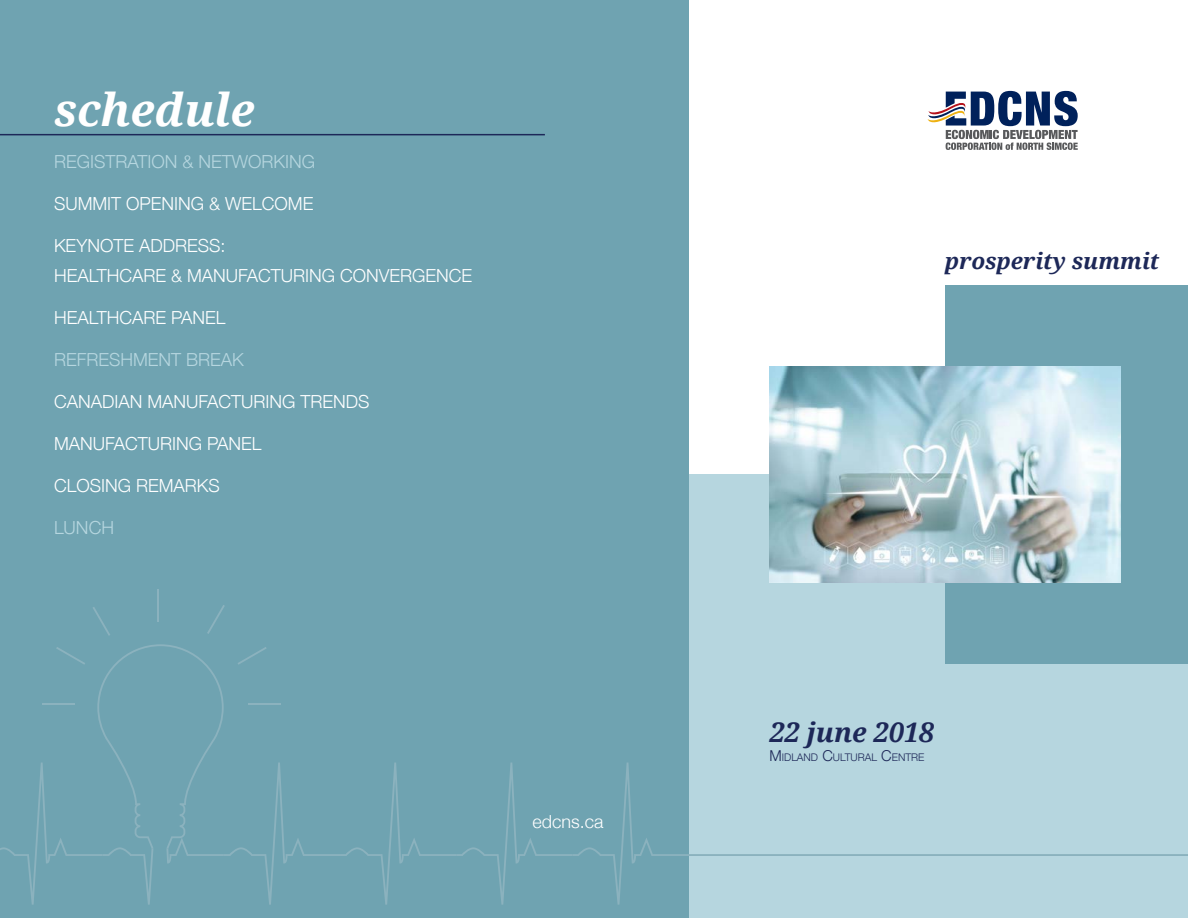
<style>
.page{position:relative;width:1188px;height:918px;background:#fff}
.page>*{position:absolute;margin:0;border:0;box-sizing:border-box;transform-origin:0 0}
.t1{font:italic 700 45px "Noto Serif";color:#fff}
.t2{font:italic 700 27px "Noto Serif";color:#1d2858}
.t3{font:italic 700 22.5px "Noto Serif";color:#1d2858}
.t4{font:300 18px/30px "Helvetica Neue";color:#fff}
.t5{font:300 18px "Helvetica Neue";color:#b6d6df}
.t6{font:300 10.5px "Helvetica Neue";color:#1d2858}
.s1{font-size:15px}
</style>
<div class="page">
<div style="left:688px;top:474px;width:500px;height:444px;background:#b6d6df"></div>
<div style="left:945px;top:285px;width:243px;height:378px;background:#6fa3b1"></div>
<div style="left:0;top:0;width:688px;height:918px;background:#6fa3b1"></div>
<hr style="left:0;top:134px;width:545px;height:1px;background:#1d2858">
<svg style="left:928px;top:91px;width:150px;height:59px"></svg>
<svg style="left:572px;top:763px;width:616px;height:142px"></svg>
<hr style="left:157px;top:589px;width:2px;height:33px;background:#8bb2be">
<svg style="left:93px;top:607px;width:17px;height:29px"></svg>
<svg style="left:207px;top:605px;width:18px;height:29px"></svg>
<svg style="left:0;top:644px;width:572px;height:261px"></svg>
<img style="left:770px;top:366px;width:350px;height:216px">
<h1 class="t1" style="left:54px;top:78px;width:202px">schedule</h1>
<p class="t5" style="left:54px;top:147px;width:263px">REGISTRATION &amp; NETWORKING</p>
<p class="t4" style="left:54px;top:187px;width:261px">SUMMIT OPENING &amp; WELCOME</p>
<p class="t4" style="left:54px;top:229px;width:420px">KEYNOTE ADDRESS:<br>HEALTHCARE &amp; MANUFACTURING CONVERGENCE</p>
<p class="t4" style="left:54px;top:301px;width:173px">HEALTHCARE PANEL</p>
<p class="t5" style="left:54px;top:345px;width:191px">REFRESHMENT BREAK</p>
<p class="t4" style="left:54px;top:385px;width:317px">CANADIAN MANUFACTURING TRENDS</p>
<p class="t4" style="left:54px;top:427px;width:209px">MANUFACTURING PANEL</p>
<p class="t4" style="left:54px;top:469px;width:167px">CLOSING REMARKS</p>
<p class="t5" style="left:54px;top:513px;width:62px">LUNCH</p>
<p class="t4" style="left:533px;top:805px;width:73px">edcns.ca</p>
<p class="t3" style="left:945px;top:246px;width:216px">prosperity summit</p>
<h2 class="t2" style="left:770px;top:713px;width:166px">22 june 2018</h2>
<p class="t6" style="left:770px;top:749px;width:156px"><span class="s1">M</span>IDLAND <span class="s1">C</span>ULTURAL <span class="s1">C</span>ENTRE</p>
</div>
